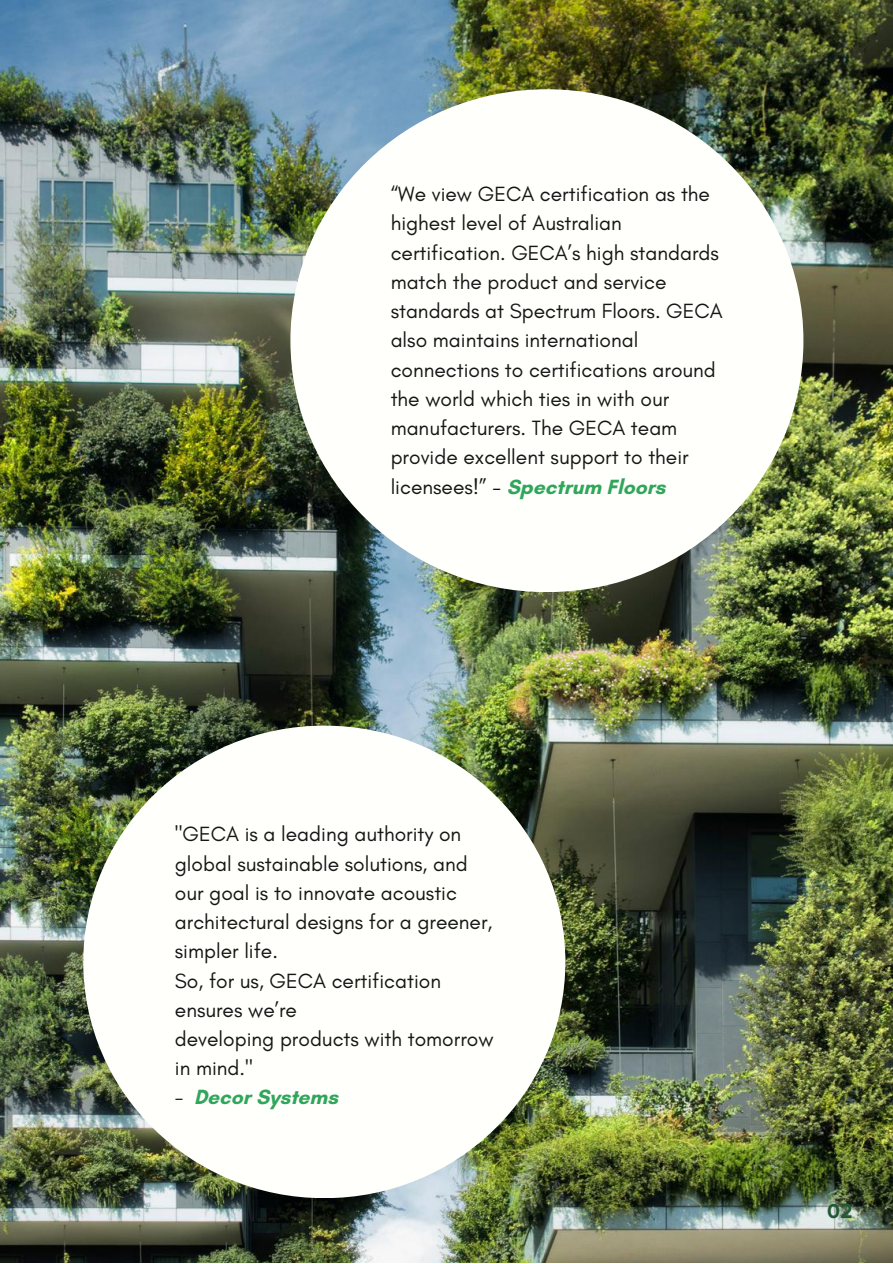
<style>
.page{position:relative;width:893px;height:1264px;background:#fff}
.page>*{position:absolute;margin:0;border:0;box-sizing:border-box;transform-origin:0 0}
.t1{font:21px/29.2px "Glacial Indifference";color:#171616}
.t2{font:700 21px "Glacial Indifference";color:#30a65b}
.t3{font:700 21px "Proxima Nova";color:#235937}
.s1{color:#000}
.s2{font-weight:700;color:#30a65b}
.s3{font-weight:400;color:#171616}
</style>
<div class="page">
<img style="left:0;top:0;width:892px;height:1262px">
<div style="left:290px;top:89px;width:513px;height:503px;background:#fffffc;border-radius:50%"></div>
<div style="left:83px;top:725px;width:482px;height:473px;background:#fffffc;border-radius:50%"></div>
<p class="t1" style="left:390px;top:179px;width:333px">“We view GECA certification as the highest level of Australian certification. GECA’s high standards match the product and service standards at Spectrum Floors. GECA also maintains international connections to certifications around the world which ties in with our manufacturers. The GECA team provide excellent support to their licensees!” <span class="s1">-</span> <span class="s2">Spectrum Floors</span></p>
<p class="t1" style="left:175px;top:819px;width:320px">"GECA is a leading authority on global sustainable solutions, and our goal is to innovate acoustic architectural designs for a greener, simpler life.<br>So, for us, GECA certification ensures we’re<br>developing products with tomorrow in mind."</p>
<p class="t2" style="left:175px;top:1084px;width:164px"><span class="s3">-</span> Decor Systems</p>
<p class="t3" style="left:827px;top:1198px;width:27px">02</p>
</div>
